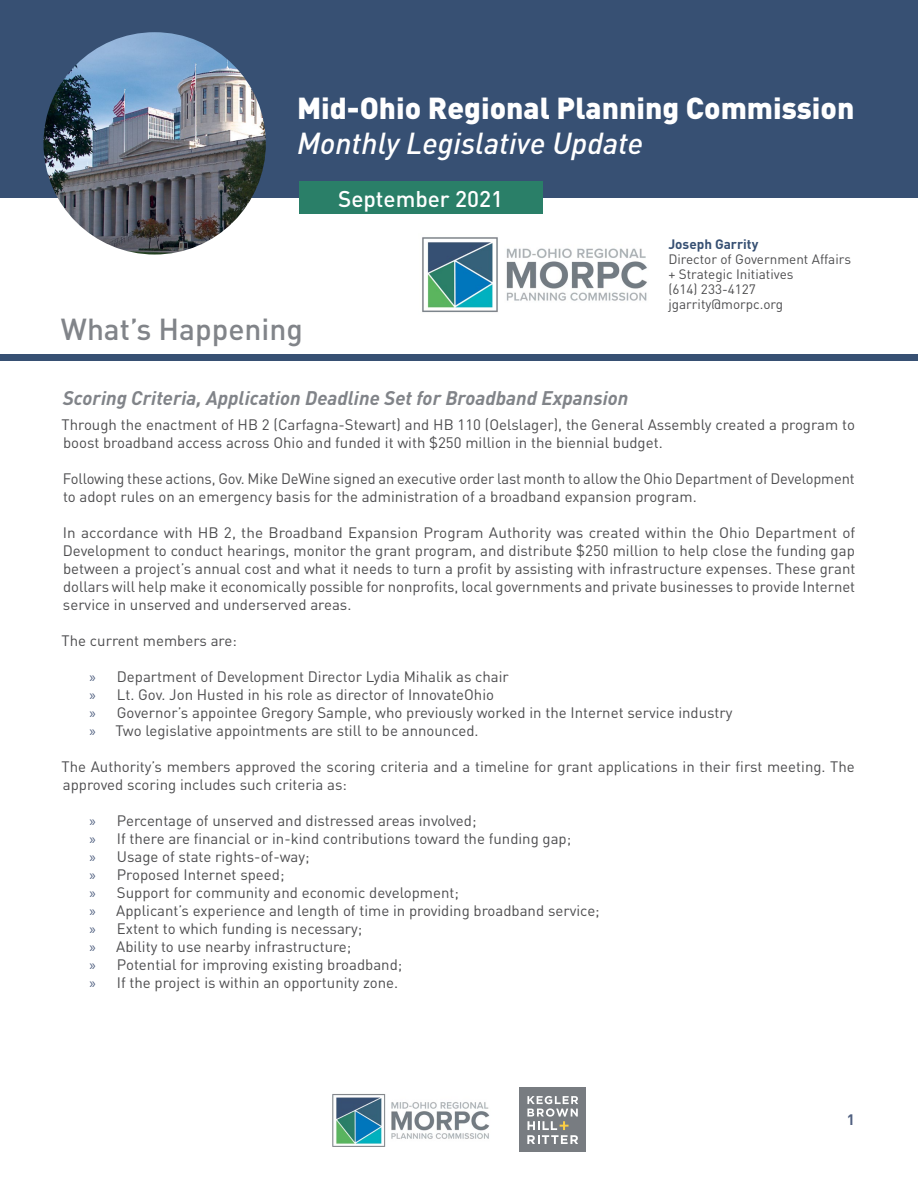
<style>
.page{position:relative;width:918px;height:1188px;background:#fff}
.page>*{position:absolute;margin:0;border:0;box-sizing:border-box;transform-origin:0 0}
.t1{font:900 30px "DIN Pro";color:#fff}
.t2{font:italic 500 30px "DIN Pro";color:#fff}
.t3{font:500 30px "DIN Pro";color:#818489}
.t4{font:500 22.5px "DIN Pro";color:#fff}
.t5{font:italic 700 19.5px "DIN Pro";color:#818489}
.t6{font:15px/18px "DIN Pro";color:#4d4d4f}
.t7{font:700 15px "DIN Pro";color:#516181}
.t8{font:13.5px/15px "DIN Pro";color:#4d4d4f}
.t9{font:700 13.5px "DIN Pro";color:#375073}
.s1{font-family:"Myriad Pro";color:#516181}
</style>
<div class="page">
<div style="left:520px;top:1088px;width:66px;height:64px;background:#787c81"></div>
<svg style="left:527px;top:1096px;width:51px;height:48px"></svg>
<img style="left:332px;top:1094px;width:158px;height:53px">
<div style="left:0;top:0;width:918px;height:104px;background:#375073"></div>
<div style="left:0;top:52px;width:918px;height:146px;background:#375073"></div>
<div style="left:299px;top:182px;width:243px;height:32px;background:#2a7f68"></div>
<div style="left:0;top:354px;width:918px;height:7px;background:#375073"></div>
<img style="left:44px;top:32px;width:222px;height:223px;border-radius:111px">
<img style="left:422px;top:237px;width:225px;height:76px">
<h1 class="t1" style="left:297px;top:88px;width:559px">Mid-Ohio Regional Planning Commission</h1>
<h1 class="t2" style="left:297px;top:119px;width:348px">Monthly Legislative Update</h1>
<h2 class="t4" style="left:338px;top:183px;width:167px">September 2021</h2>
<h1 class="t3" style="left:61px;top:309px;width:244px">What’s Happening</h1>
<p class="t9" style="left:668px;top:235px;width:91px">Joseph Garrity</p>
<p class="t8" style="left:668px;top:252px;width:184px">Director of Government Affairs + Strategic Initiatives<br>(614) 233-4127 jgarrity@morpc.org</p>
<h3 class="t5" style="left:63px;top:382px;width:567px">Scoring Criteria, Application Deadline Set for Broadband Expansion</h3>
<p class="t6" style="left:62px;top:415px;width:795px">Through the enactment of HB 2 (Carfagna-Stewart) and HB 110 (Oelslager), the General Assembly created a program to boost broadband access across Ohio and funded it with $250 million in the biennial budget.</p>
<p class="t6" style="left:63px;top:469px;width:793px">Following these actions, Gov. Mike DeWine signed an executive order last month to allow the Ohio Department of Development to adopt rules on an emergency basis for the administration of a broadband expansion program.</p>
<p class="t6" style="left:63px;top:523px;width:794px;text-align:justify">In accordance with HB 2, the Broadband Expansion Program Authority was created within the Ohio Department of Development to conduct hearings, monitor the grant program, and distribute $250 million to help close the funding gap between a project’s annual cost and what it needs to turn a profit by assisting with infrastructure expenses. These grant dollars will help make it economically possible for nonprofits, local governments and private businesses to provide Internet service in unserved and underserved areas.</p>
<p class="t6" style="left:62px;top:631px;width:177px">The current members are:</p>
<p class="t6" style="left:90px;top:667px;width:644px"><span class="s1">»</span> Department of Development Director Lydia Mihalik as chair<br><span class="s1">»</span> Lt. Gov. Jon Husted in his role as director of InnovateOhio<br><span class="s1">»</span> Governor’s appointee Gregory Sample, who previously worked in the Internet service industry <span class="s1">»</span> Two legislative appointments are still to be announced.</p>
<p class="t6" style="left:62px;top:757px;width:795px">The Authority’s members approved the scoring criteria and a timeline for grant applications in their first meeting. The approved scoring includes such criteria as:</p>
<p class="t6" style="left:90px;top:811px;width:512px"><span class="s1">»</span> Percentage of unserved and distressed areas involved;<br><span class="s1">»</span> If there are financial or in-kind contributions toward the funding gap;<br><span class="s1">»</span> Usage of state rights-of-way;<br><span class="s1">»</span> Proposed Internet speed;<br><span class="s1">»</span> Support for community and economic development;<br><span class="s1">»</span> Applicant’s experience and length of time in providing broadband service; <span class="s1">»</span> Extent to which funding is necessary;<br><span class="s1">»</span> Ability to use nearby infrastructure;<br><span class="s1">»</span> Potential for improving existing broadband;<br><span class="s1">»</span> If the project is within an opportunity zone.</p>
<p class="t7" style="left:847px;top:1110px;width:10px">1</p>
</div>
